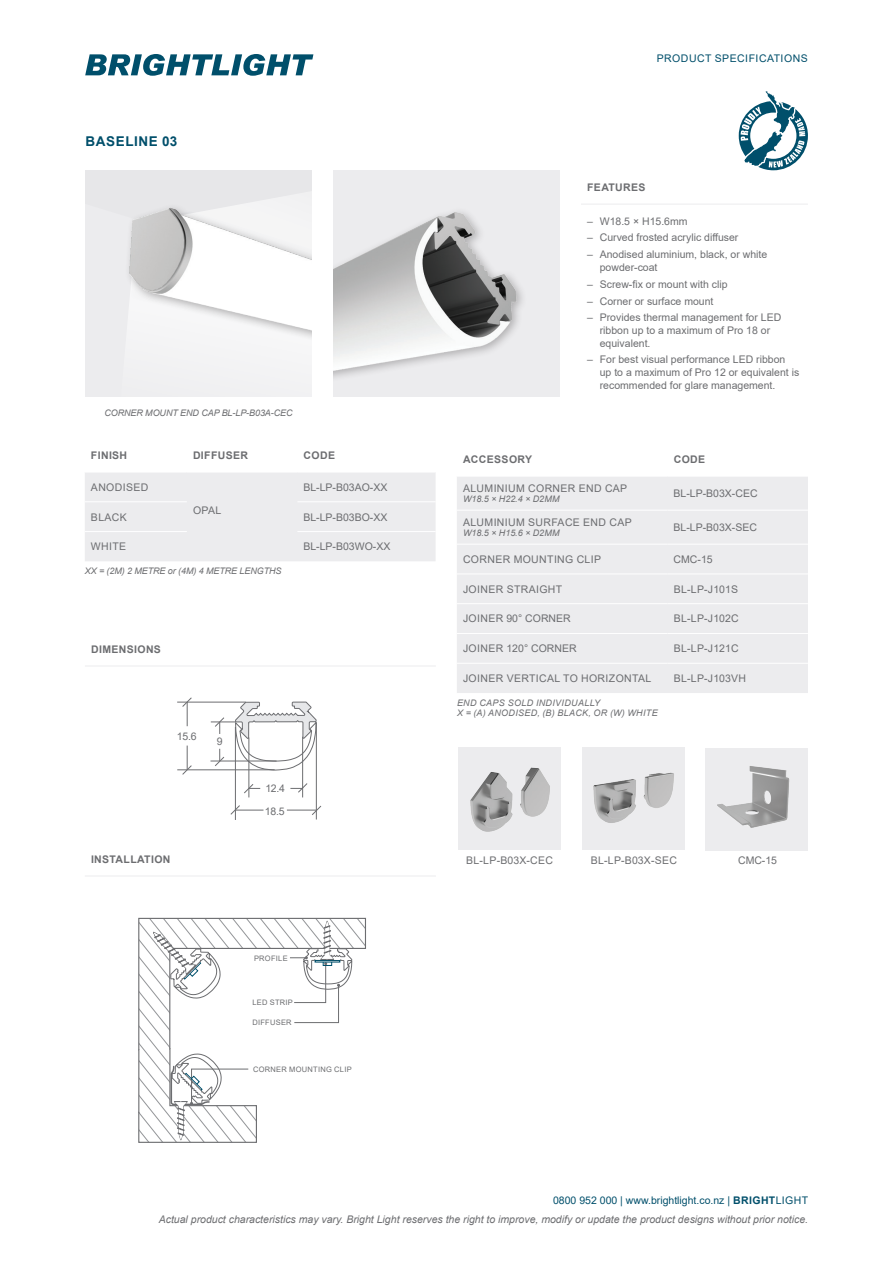
<style>
.page{position:relative;width:893px;height:1263px;background:#fff}
.page>*{position:absolute;margin:0;border:0;box-sizing:border-box;transform-origin:0 0}
.t1{font:700 13.5px "Arial";letter-spacing:.045em;color:#004f6b}
.t2{font:10.5px/12.6px "Arial";color:#6c6d70}
.t3{font:10.5px "Arial";letter-spacing:.035em;color:#6c6d70}
.t4{font:italic 10.5px "Arial";color:#6c6d70}
.t5{font:700 10.5px "Arial";letter-spacing:.035em;color:#6c6d70}
.t6{font:10.5px "Arial";letter-spacing:.02em;color:#6c6d70}
.t7{font:10.5px "Arial";color:#004f6b}
.t8{font:10.5px "Arial";letter-spacing:.045em;color:#004f6b}
.t9{font:italic 9px "Arial";letter-spacing:.005em;color:#6c6d70}
.t10{font:italic 9px "Arial";letter-spacing:.035em;color:#6c6d70}
.t11{font:7.5px "Arial";letter-spacing:.035em;color:#6c6d70}
.s1{font-weight:700}
</style>
<div class="page">
<svg style="left:85px;top:54px;width:228px;height:22px"></svg>
<img style="left:706px;top:748px;width:102px;height:102px">
<img style="left:458px;top:747px;width:102px;height:102px">
<img style="left:583px;top:747px;width:102px;height:102px">
<hr style="left:581px;top:204px;width:227px;height:1px;background:#ececee">
<div style="left:457px;top:477px;width:351px;height:216px;background:#ececee"></div>
<hr style="left:457px;top:603px;width:211px;height:1px;background:#fff">
<hr style="left:668px;top:603px;width:140px;height:1px;background:#fff">
<hr style="left:457px;top:633px;width:211px;height:1px;background:#fff">
<hr style="left:668px;top:633px;width:140px;height:1px;background:#fff">
<hr style="left:457px;top:663px;width:211px;height:1px;background:#fff">
<hr style="left:668px;top:663px;width:140px;height:1px;background:#fff">
<hr style="left:457px;top:510px;width:211px;height:1px;background:#fff">
<hr style="left:668px;top:510px;width:140px;height:1px;background:#fff">
<hr style="left:457px;top:544px;width:211px;height:1px;background:#fff">
<hr style="left:668px;top:544px;width:140px;height:1px;background:#fff">
<hr style="left:457px;top:573px;width:211px;height:1px;background:#fff">
<hr style="left:668px;top:573px;width:140px;height:1px;background:#fff">
<div style="left:333px;top:170px;width:227px;height:227px;background:#ececee"></div>
<img style="left:333px;top:212px;width:190px;height:166px">
<img style="left:85px;top:170px;width:227px;height:227px">
<svg style="left:138px;top:917px;width:228px;height:226px"></svg>
<svg style="left:290px;top:918px;width:75px;height:205px"></svg>
<div style="left:315px;top:960px;width:25px;height:2px;border:1px solid #004f6b"></div>
<div style="left:323px;top:961px;width:9px;height:5px;border:1px solid #004f6b"></div>
<svg style="left:153px;top:932px;width:96px;height:208px"></svg>
<hr style="left:287px;top:810px;width:30px;height:1px;background:#6c6d70">
<svg style="left:244px;top:784px;width:16px;height:9px"></svg>
<svg style="left:290px;top:783px;width:18px;height:10px"></svg>
<svg style="left:312px;top:805px;width:9px;height:10px"></svg>
<svg style="left:230px;top:805px;width:33px;height:10px"></svg>
<svg style="left:182px;top:697px;width:10px;height:29px"></svg>
<svg style="left:182px;top:745px;width:10px;height:30px"></svg>
<hr style="left:177px;top:702px;width:69px;height:1px;background:#6c6d70">
<svg style="left:211px;top:701px;width:106px;height:70px"></svg>
<hr style="left:210px;top:761px;width:67px;height:1px;background:#6c6d70">
<hr style="left:177px;top:769px;width:98px;height:1px;background:#6c6d70">
<hr style="left:235px;top:727px;width:1px;height:93px;background:#6c6d70">
<hr style="left:249px;top:738px;width:1px;height:59px;background:#6c6d70">
<hr style="left:302px;top:737px;width:1px;height:60px;background:#6c6d70">
<hr style="left:316px;top:722px;width:1px;height:97px;background:#6c6d70">
<hr style="left:85px;top:666px;width:351px;height:1px;background:#ececee">
<hr style="left:85px;top:876px;width:351px;height:1px;background:#ececee">
<div style="left:85px;top:473px;width:351px;height:88px;background:#ececee"></div>
<hr style="left:85px;top:501px;width:102px;height:1px;background:#fff">
<hr style="left:297px;top:501px;width:139px;height:1px;background:#fff">
<hr style="left:297px;top:531px;width:139px;height:1px;background:#fff">
<hr style="left:85px;top:531px;width:102px;height:1px;background:#fff">
<svg style="left:739px;top:91px;width:69px;height:79px"></svg>
<p class="t1" style="left:85px;top:132px;width:93px">BASELINE 03</p>
<p class="t9" style="left:104px;top:407px;width:190px">CORNER MOUNT END CAP BL-LP-B03A-CEC</p>
<p class="t5" style="left:91px;top:448px;width:38px">FINISH</p>
<p class="t5" style="left:193px;top:448px;width:57px">DIFFUSER</p>
<p class="t5" style="left:304px;top:448px;width:33px">CODE</p>
<p class="t3" style="left:91px;top:480px;width:59px">ANODISED</p>
<p class="t2" style="left:193px;top:504px;width:30px">OPAL</p>
<p class="t2" style="left:303px;top:481px;width:86px">BL-LP-B03AO-XX</p>
<p class="t2" style="left:91px;top:510px;width:37px">BLACK</p>
<p class="t2" style="left:303px;top:510px;width:86px">BL-LP-B03BO-XX</p>
<p class="t2" style="left:91px;top:540px;width:37px">WHITE</p>
<p class="t2" style="left:303px;top:540px;width:88px">BL-LP-B03WO-XX</p>
<p class="t9" style="left:85px;top:565px;width:198px">XX = (2M) 2 METRE or (4M) 4 METRE LENGTHS</p>
<p class="t5" style="left:91px;top:642px;width:71px">DIMENSIONS</p>
<p class="t2" style="left:177px;top:730px;width:21px">15.6</p>
<p class="t2" style="left:217px;top:735px;width:7px">9</p>
<p class="t5" style="left:91px;top:852px;width:81px">INSTALLATION</p>
<p class="t2" style="left:265px;top:782px;width:21px">12.4</p>
<p class="t2" style="left:265px;top:804px;width:21px">18.5</p>
<p class="t11" style="left:254px;top:953px;width:35px">PROFILE</p>
<p class="t11" style="left:252px;top:997px;width:42px">LED STRIP</p>
<p class="t11" style="left:252px;top:1017px;width:41px">DIFFUSER</p>
<p class="t11" style="left:253px;top:1065px;width:100px">CORNER MOUNTING CLIP</p>
<p class="t8" style="left:657px;top:51px;width:152px">PRODUCT SPECIFICATIONS</p>
<p class="t5" style="left:587px;top:180px;width:60px">FEATURES</p>
<p class="t2" style="left:587px;top:214px;width:102px">– W18.5 × H15.6mm</p>
<p class="t2" style="left:587px;top:231px;width:153px">– Curved frosted acrylic diffuser</p>
<p class="t2" style="left:600px;top:248px;width:169px;text-indent:-13px">– Anodised aluminium, black, or white powder-coat</p>
<p class="t2" style="left:587px;top:278px;width:142px">– Screw-fix or mount with clip</p>
<p class="t2" style="left:587px;top:294px;width:128px">– Corner or surface mount</p>
<p class="t2" style="left:600px;top:311px;width:183px;text-indent:-13px">– Provides thermal management for LED ribbon up to a maximum of Pro 18 or equivalent.</p>
<p class="t2" style="left:600px;top:353px;width:201px;text-indent:-13px">– For best visual performance LED ribbon up to a maximum of Pro 12 or equivalent is recommended for glare management.</p>
<p class="t5" style="left:463px;top:452px;width:71px">ACCESSORY</p>
<p class="t5" style="left:674px;top:452px;width:33px">CODE</p>
<p class="t3" style="left:463px;top:481px;width:166px">ALUMINIUM CORNER END CAP</p>
<p class="t9" style="left:463px;top:493px;width:98px">W18.5 × H22.4 × D2MM</p>
<p class="t2" style="left:674px;top:487px;width:86px">BL-LP-B03X-CEC</p>
<p class="t3" style="left:463px;top:515px;width:170px">ALUMINIUM SURFACE END CAP</p>
<p class="t9" style="left:463px;top:527px;width:98px">W18.5 × H15.6 × D2MM</p>
<p class="t2" style="left:674px;top:521px;width:85px">BL-LP-B03X-SEC</p>
<p class="t3" style="left:463px;top:552px;width:140px">CORNER MOUNTING CLIP</p>
<p class="t2" style="left:674px;top:553px;width:41px">CMC-15</p>
<p class="t3" style="left:463px;top:582px;width:101px">JOINER STRAIGHT</p>
<p class="t6" style="left:674px;top:582px;width:66px">BL-LP-J101S</p>
<p class="t2" style="left:463px;top:612px;width:109px">JOINER 90° CORNER</p>
<p class="t6" style="left:674px;top:611px;width:66px">BL-LP-J102C</p>
<p class="t2" style="left:463px;top:642px;width:115px">JOINER 120° CORNER</p>
<p class="t6" style="left:674px;top:641px;width:66px">BL-LP-J121C</p>
<p class="t3" style="left:463px;top:671px;width:190px">JOINER VERTICAL TO HORIZONTAL</p>
<p class="t6" style="left:674px;top:671px;width:74px">BL-LP-J103VH</p>
<p class="t10" style="left:457px;top:696px;width:145px">END CAPS SOLD INDIVIDUALLY</p>
<p class="t10" style="left:457px;top:707px;width:202px">X = (A) ANODISED, (B) BLACK, OR (W) WHITE</p>
<p class="t3" style="left:466px;top:853px;width:89px">BL-LP-B03X-CEC</p>
<p class="t3" style="left:591px;top:853px;width:88px">BL-LP-B03X-SEC</p>
<p class="t2" style="left:738px;top:854px;width:41px">CMC-15</p>
<p class="t7" style="left:553px;top:1193px;width:257px">0800 952 000 | www.brightlight.co.nz | <span class="s1">BRIGHT</span>LIGHT</p>
<p class="t4" style="left:159px;top:1212px;width:651px">Actual product characteristics may vary. Bright Light reserves the right to improve, modify or update the product designs without prior notice.</p>
</div>
